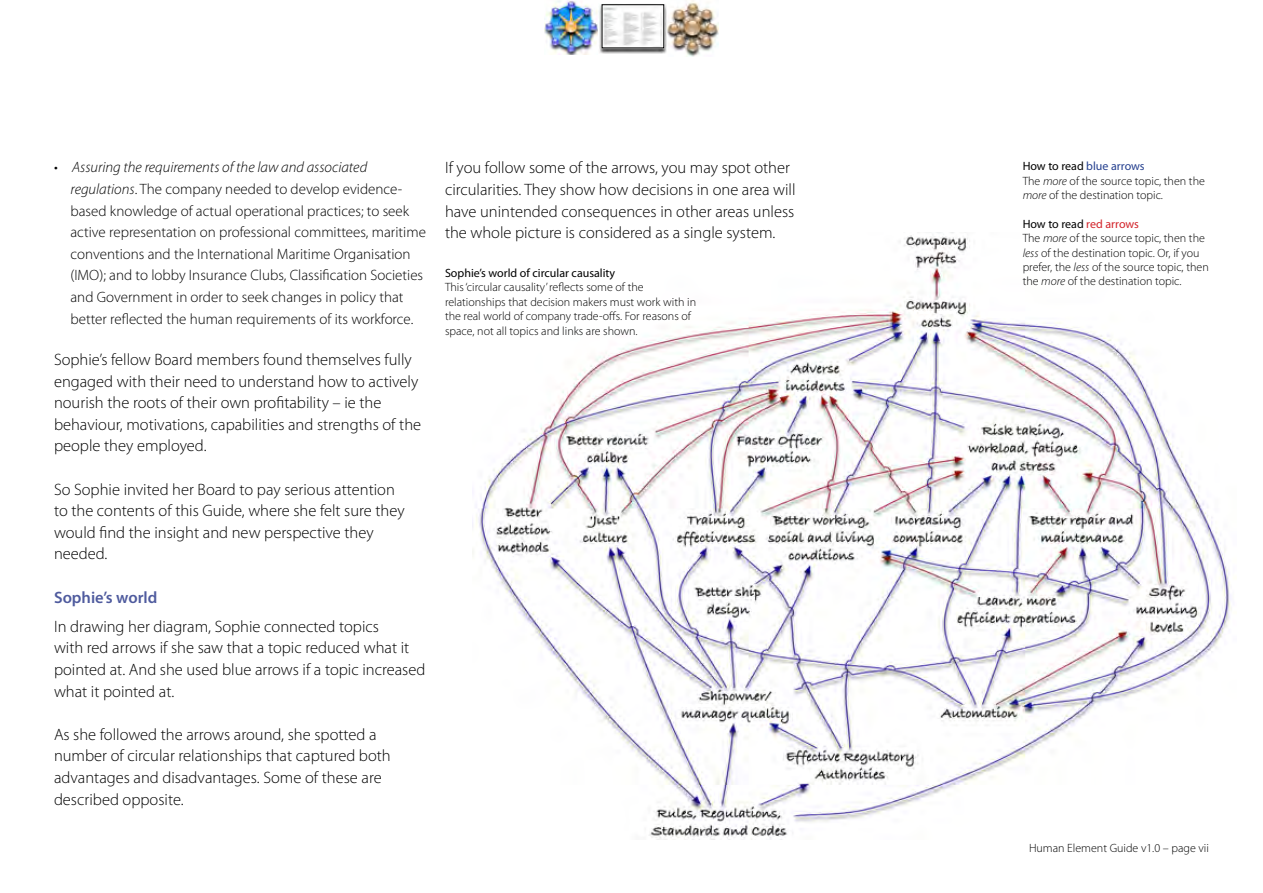
<style>
.page{position:relative;width:1263px;height:893px;background:#fff}
.page>*{position:absolute;margin:0;border:0;box-sizing:border-box;transform-origin:0 0}
.t1{font:300 16.5px/21.6px "Myriad Pro";color:#000}
.t2{font:600 16.5px "Myriad Pro";color:#4f5b9e}
.t3{font:300 15px/21.6px "Myriad Pro";color:#000}
.t4{font:300 12px/14.4px "Myriad Pro";color:#000}
.t5{font:12px "Myriad Pro";color:#000}
.s1{font-style:italic}
.s2{font-weight:400}
.s3{font-weight:400;color:#25408f}
.s4{font-weight:400;color:#d2232a}
</style>
<div class="page">
<img style="left:544px;top:0;width:53px;height:55px">
<img style="left:666px;top:0;width:53px;height:56px">
<img style="left:599px;top:4px;width:67px;height:49px">
<img style="left:472px;top:232px;width:759px;height:607px">
<p class="t3" style="left:70px;top:156px;width:357px;text-indent:-16px">• <span class="s1">Assuring the requirements of the law and associated regulations</span>. The company needed to develop evidence&shy;based knowledge of actual operational practices; to seek active representation on professional committees, maritime conventions and the International Maritime Organisation (IMO); and to lobby Insurance Clubs, Classification Societies and Government in order to seek changes in policy that better reflected the human requirements of its workforce.</p>
<p class="t1" style="left:54px;top:348px;width:369px">Sophie’s fellow Board members found themselves fully engaged with their need to understand how to actively nourish the roots of their own profitability – ie the behaviour, motivations, capabilities and strengths of the people they employed.</p>
<p class="t1" style="left:54px;top:478px;width:352px">So Sophie invited her Board to pay serious attention to the contents of this Guide, where she felt sure they would find the insight and new perspective they needed.</p>
<p class="t2" style="left:54px;top:586px;width:105px">Sophie’s world</p>
<p class="t1" style="left:54px;top:615px;width:373px">In drawing her diagram, Sophie connected topics<br>with red arrows if she saw that a topic reduced what it pointed at. And she used blue arrows if a topic increased what it pointed at.</p>
<p class="t1" style="left:54px;top:723px;width:338px">As she followed the arrows around, she spotted a number of circular relationships that captured both advantages and disadvantages. Some of these are described opposite.</p>
<p class="t1" style="left:445px;top:157px;width:352px">If you follow some of the arrows, you may spot other circularities. They show how decisions in one area will have unintended consequences in other areas unless the whole picture is considered as a single system.</p>
<p class="t5" style="left:445px;top:265px;width:172px">Sophie’s world of circular causality</p>
<p class="t4" style="left:445px;top:280px;width:253px">This ‘circular causality’ reflects some of the relationships that decision makers must work with in the real world of company trade-offs. For reasons of space, not all topics and links are shown.</p>
<p class="t4" style="left:1023px;top:159px;width:184px"><span class="s2">How to read</span> <span class="s3">blue arrows<br></span>The <span class="s1">more</span> of the source topic, then the <span class="s1">more</span> of the destination topic.</p>
<p class="t4" style="left:1023px;top:216px;width:188px"><span class="s2">How to read</span> <span class="s4">red arrows<br></span>The <span class="s1">more</span> of the source topic, then the <span class="s1">less</span> of the destination topic. Or, if you prefer, the <span class="s1">less</span> of the source topic, then the <span class="s1">more</span> of the destination topic.</p>
<p class="t4" style="left:1029px;top:841px;width:181px">Human Element Guide v1.0 – page vii</p>
</div>
